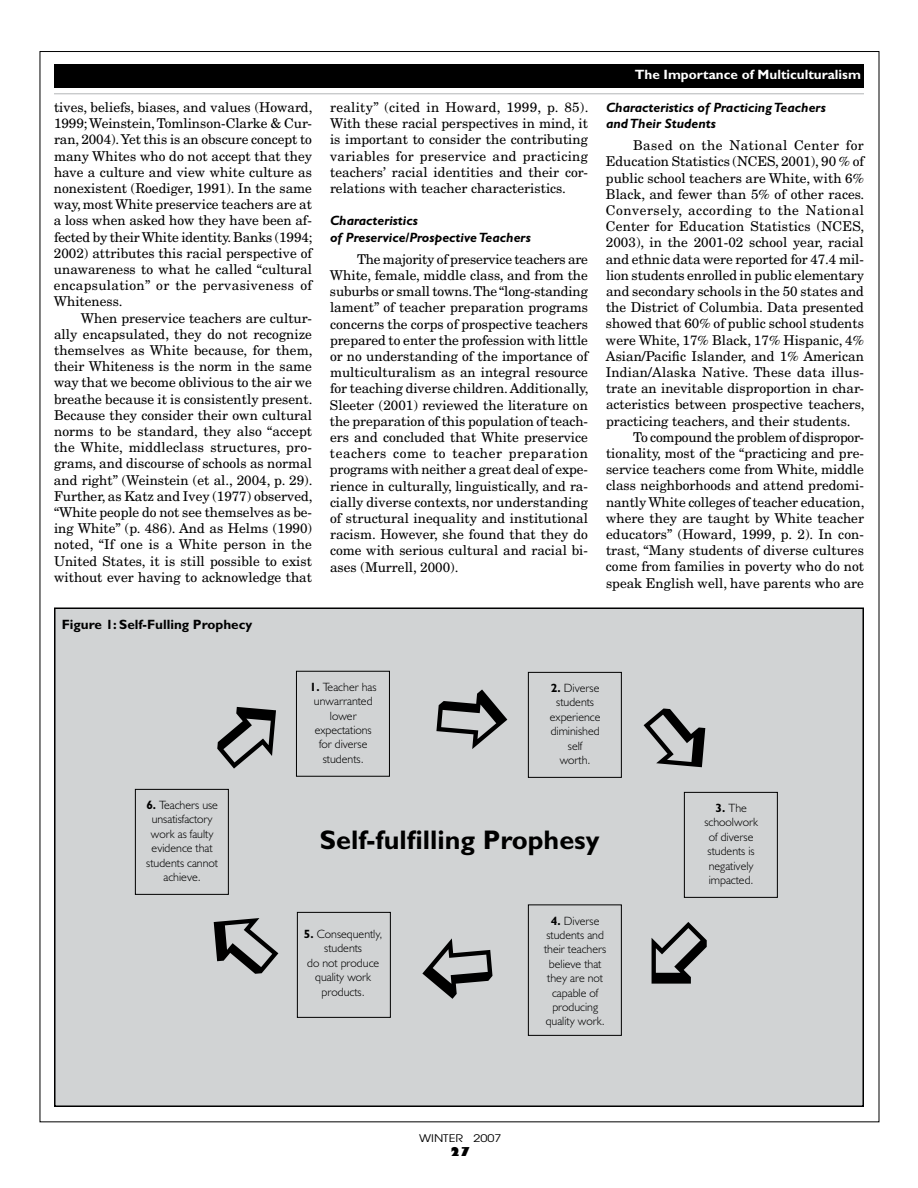
<style>
.page{position:relative;width:918px;height:1188px;background:#fff}
.page>*{position:absolute;margin:0;border:0;box-sizing:border-box;transform-origin:0 0}
.t1{font:700 27px "Gill Sans";color:#000}
.t2{font:13.5px/16.2px "New Century Schlbk";color:#000;text-align:justify}
.t3{font:italic 700 13.5px/16.2px "Gill Sans";color:#000}
.t4{font:700 13.5px "Gill Sans";color:#fff}
.t5{font:700 13.5px "Gill Sans";color:#000}
.t6{font:300 12px/14.4px "Humanist 521 BT";color:#000;text-align:center}
.t7{font:800 12px "Gill Sans";color:#000}
.t8{font:10.5px "Avant Garde";color:#000;scale:1.2 1}
.s1{font-family:"Gill Sans";font-weight:700}
</style>
<div class="page">
<div style="left:54px;top:64px;width:810px;height:24px;background:#000"></div>
<hr style="left:54px;top:93px;width:810px;height:1px;background:#b3b5b7">
<div style="left:55px;top:608px;width:808px;height:498px;background:#d1d3d4"></div>
<div style="left:296px;top:671px;width:94px;height:106px;border:1px solid #000"></div>
<div style="left:528px;top:672px;width:94px;height:106px;border:1px solid #000"></div>
<div style="left:684px;top:792px;width:94px;height:106px;border:1px solid #000"></div>
<div style="left:528px;top:904px;width:94px;height:132px;border:1px solid #000"></div>
<div style="left:297px;top:912px;width:94px;height:106px;border:1px solid #000"></div>
<div style="left:135px;top:789px;width:94px;height:106px;border:1px solid #000"></div>
<svg style="left:296px;top:689px;width:1px;height:88px"></svg>
<p class="t2" style="left:54px;top:99px;width:260px">tives, beliefs, biases, and values (Howard, 1999;Weinstein,Tomlinson-Clarke &amp; Cur&shy;ran, 2004).Yet this is an obscure concept to many Whites who do not accept that they have a culture and view white culture as nonexistent (Roediger, 1991). In the same way, most White preservice teachers are at a loss when asked how they have been af&shy;fected by their White identity. Banks (1994; 2002) attributes this racial perspective of unawareness to what he called “cultural encapsulation” or the pervasiveness of Whiteness.</p>
<p class="t2" style="left:54px;top:310px;width:260px;text-indent:27px">When preservice teachers are cultur&shy;ally encapsulated, they do not recognize themselves as White because, for them, their Whiteness is the norm in the same way that we become oblivious to the air we breathe because it is consistently present.<br>Because they consider their own cultural norms to be standard, they also “accept the White, middleclass structures, pro&shy;grams, and discourse of schools as normal and right” (Weinstein (et al., 2004, p. 29).<br>Further, as Katz and Ivey (1977) observed, “White people do not see themselves as be&shy;ing White” (p. 486). And as Helms (1990) noted, “If one is a White person in the United States, it is still possible to exist without ever having to acknowledge that</p>
<p class="t5" style="left:62px;top:617px;width:192px">Figure 1: Self-Fulling Prophecy</p>
<p class="t2" style="left:330px;top:99px;width:260px">reality” (cited in Howard, 1999, p. 85).<br>With these racial perspectives in mind, it is important to consider the contributing variables for preservice and practicing teachers’ racial identities and their cor&shy;relations with teacher characteristics.</p>
<p class="t3" style="left:330px;top:213px;width:202px">Characteristics<br>of Preservice/Prospective Teachers</p>
<p class="t2" style="left:330px;top:251px;width:260px;text-indent:27px">The majority of preservice teachers are White, female, middle class, and from the suburbs or small towns.The “long-standing lament” of teacher preparation programs concerns the corps of prospective teachers prepared to enter the profession with little or no understanding of the importance of multiculturalism as an integral resource for teaching diverse children.Additionally, Sleeter (2001) reviewed the literature on the preparation of this population of teach&shy;ers and concluded that White preservice teachers come to teacher preparation programs with neither a great deal of expe&shy;rience in culturally, linguistically, and ra&shy;cially diverse contexts, nor understanding of structural inequality and institutional racism. However, she found that they do come with serious cultural and racial bi&shy;ases (Murrell, 2000).</p>
<p class="t4" style="left:635px;top:67px;width:228px">The Importance of Multiculturalism</p>
<p class="t3" style="left:606px;top:99px;width:221px">Characteristics of Practicing Teachers and Their Students</p>
<p class="t2" style="left:606px;top:137px;width:260px;text-indent:27px">Based on the National Center for Education Statistics (NCES, 2001), 90 % of public school teachers are White, with 6% Black, and fewer than 5% of other races.<br>Conversely, according to the National Center for Education Statistics (NCES, 2003), in the 2001-02 school year, racial and ethnic data were reported for 47.4 mil&shy;lion students enrolled in public elementary and secondary schools in the 50 states and the District of Columbia. Data presented showed that 60% of public school students were White, 17% Black, 17% Hispanic, 4% Asian/Pacific Islander, and 1% American Indian/Alaska Native. These data illus&shy;trate an inevitable disproportion in char&shy;acteristics between prospective teachers, practicing teachers, and their students.</p>
<p class="t2" style="left:606px;top:429px;width:260px;text-indent:27px">To compound the problem of dispropor&shy;tionality, most of the “practicing and pre&shy;service teachers come from White, middle class neighborhoods and attend predomi&shy;nantly White colleges of teacher education, where they are taught by White teacher educators” (Howard, 1999, p. 2). In con&shy;trast, “Many students of diverse cultures come from families in poverty who do not speak English well, have parents who are</p>
<p class="t6" style="left:146px;top:797px;width:73px"><span class="s1">6.</span> Teachers use unsatisfactory work as faulty evidence that students cannot achieve.</p>
<p class="t6" style="left:310px;top:679px;width:68px"><span class="s1">1.</span> Teacher has unwarranted lower expectations for diverse students.</p>
<p class="t6" style="left:550px;top:680px;width:52px"><span class="s1">2.</span> Diverse students experience diminished self<br>worth.</p>
<h1 class="t1" style="left:320px;top:824px;width:281px">Self-fulfilling Prophesy</h1>
<p class="t6" style="left:304px;top:926px;width:80px"><span class="s1">5.</span> Consequently, students<br>do not produce quality work products.</p>
<p class="t8" style="left:419px;top:1131px;width:70px">WINTER 2007</p>
<p class="t7" style="left:450px;top:1144px;width:22px">27</p>
<p class="t6" style="left:544px;top:913px;width:64px"><span class="s1">4.</span> Diverse students and their teachers believe that they are not capable of producing quality work.</p>
<p class="t6" style="left:704px;top:800px;width:55px"><span class="s1">3.</span> The schoolwork of diverse students is negatively impacted.</p>
</div>
